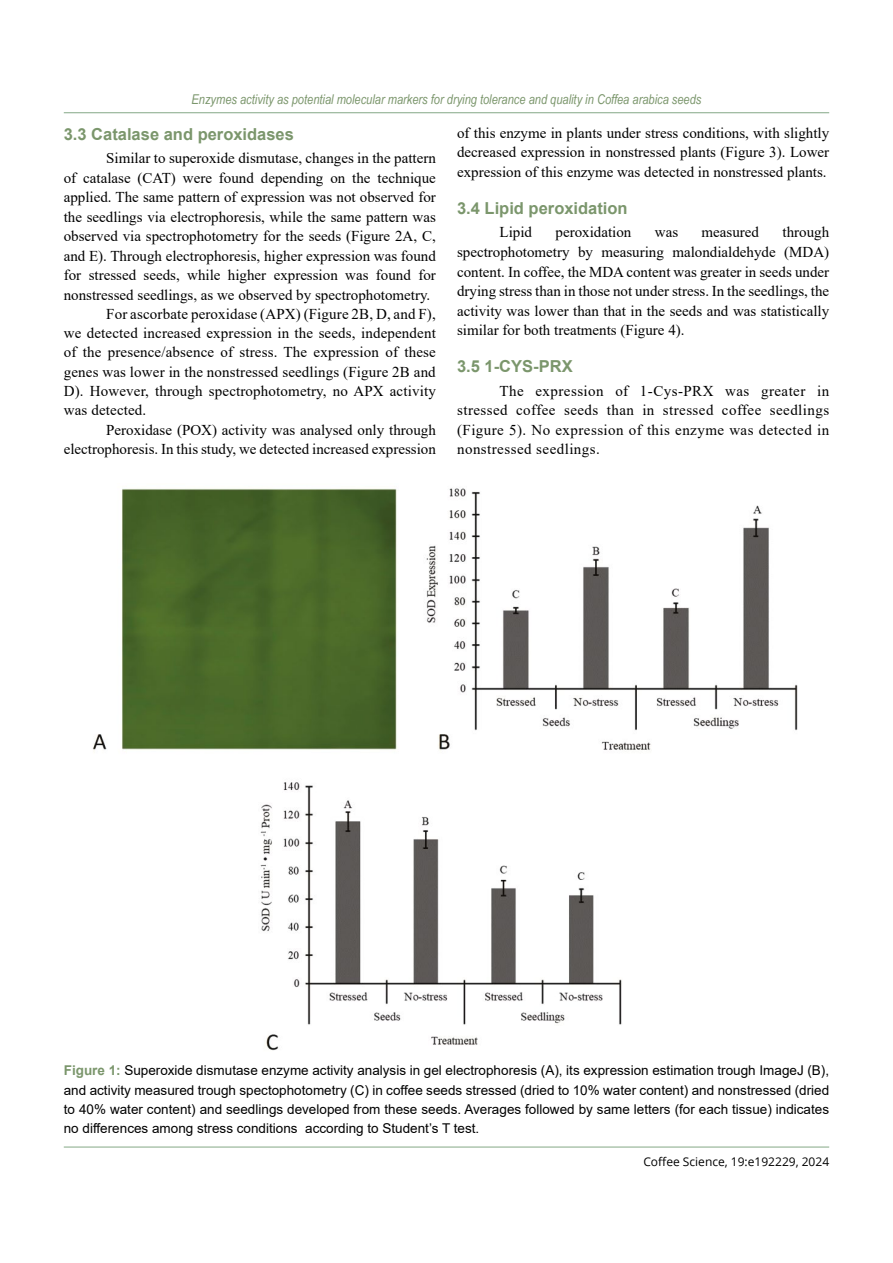
<style>
.page{position:relative;width:893px;height:1263px;background:#fff}
.page>*{position:absolute;margin:0;border:0;box-sizing:border-box;transform-origin:0 0}
.t1{font:700 16.5px "Arial";color:#7b966c}
.t2{font:15px/19.5px "Times New Roman";color:#000;text-align:justify}
.t3{font:13.5px/19.5px "Arial";color:#000;text-align:justify}
.t4{font:italic 13.5px "Arial Narrow";color:#7b966c}
.t5{font:12px "Open Sans";color:#000}
.s1{font-weight:700;color:#7b966c}
</style>
<div class="page">
<hr style="left:64px;top:1147px;width:765px;height:1px;background:#84a886">
<hr style="left:64px;top:112px;width:765px;height:1px;background:#84a886">
<img style="left:93px;top:488px;width:705px;height:563px">
<p class="t4" style="left:191px;top:90px;width:511px">Enzymes activity as potential molecular markers for drying tolerance and quality in Coffea arabica seeds</p>
<p class="t1" style="left:64px;top:122px;width:232px">3.3 Catalase and peroxidases</p>
<p class="t2" style="left:106px;top:148px;width:331px">Similar to superoxide dismutase, changes in the pattern</p>
<p class="t2" style="left:64px;top:168px;width:374px">of catalase (CAT) were found depending on the technique</p>
<p class="t2" style="left:64px;top:187px;width:374px">applied. The same pattern of expression was not observed for</p>
<p class="t2" style="left:64px;top:207px;width:374px">the seedlings via electrophoresis, while the same pattern was</p>
<p class="t2" style="left:64px;top:226px;width:374px">observed via spectrophotometry for the seeds (Figure 2A, C,</p>
<p class="t2" style="left:64px;top:246px;width:374px">and E). Through electrophoresis, higher expression was found</p>
<p class="t2" style="left:64px;top:265px;width:374px">for stressed seeds, while higher expression was found for</p>
<p class="t2" style="left:64px;top:285px;width:368px">nonstressed seedlings, as we observed by spectrophotometry.</p>
<p class="t2" style="left:106px;top:304px;width:331px">For ascorbate peroxidase (APX) (Figure 2B, D, and F),</p>
<p class="t2" style="left:64px;top:323px;width:374px">we detected increased expression in the seeds, independent</p>
<p class="t2" style="left:64px;top:342px;width:374px">of the presence/absence of stress. The expression of these</p>
<p class="t2" style="left:64px;top:361px;width:374px">genes was lower in the nonstressed seedlings (Figure 2B and</p>
<p class="t2" style="left:64px;top:381px;width:374px">D). However, through spectrophotometry, no APX activity</p>
<p class="t2" style="left:64px;top:400px;width:84px">was detected.</p>
<p class="t2" style="left:106px;top:419px;width:331px">Peroxidase (POX) activity was analysed only through</p>
<p class="t2" style="left:64px;top:439px;width:374px">electrophoresis. In this study, we detected increased expression</p>
<p class="t2" style="left:457px;top:123px;width:374px">of this enzyme in plants under stress conditions, with slightly decreased expression in nonstressed plants (Figure 3). Lower expression of this enzyme was detected in nonstressed plants.</p>
<p class="t1" style="left:457px;top:196px;width:172px">3.4 Lipid peroxidation</p>
<p class="t2" style="left:500px;top:222px;width:34px">Lipid</p>
<p class="t2" style="left:556px;top:222px;width:77px">peroxidation</p>
<p class="t2" style="left:655px;top:222px;width:25px">was</p>
<p class="t2" style="left:702px;top:222px;width:59px">measured</p>
<p class="t2" style="left:457px;top:222px;width:374px;text-indent:325px">through spectrophotometry by measuring malondialdehyde (MDA) content. In coffee, the MDA content was greater in seeds under drying stress than in those not under stress. In the seedlings, the activity was lower than that in the seeds and was statistically similar for both treatments (Figure 4).</p>
<p class="t1" style="left:457px;top:354px;width:117px">3.5 1-CYS-PRX</p>
<p class="t2" style="left:457px;top:380px;width:374px;text-indent:43px">The expression of 1-Cys-PRX was greater in stressed coffee seeds than in stressed coffee seedlings (Figure 5). No expression of this enzyme was detected in nonstressed seedlings.</p>
<p class="t3" style="left:64px;top:1060px;width:767px"><span class="s1">Figure 1:</span> Superoxide dismutase enzyme activity analysis in gel electrophoresis (A), its expression estimation trough ImageJ (B), and activity measured trough spectophotometry (C) in coffee seeds stressed (dried to 10% water content) and nonstressed (dried to 40% water content) and seedlings developed from these seeds. Averages followed by same letters (for each tissue) indicates no differences among stress conditions according to Student’s T test.</p>
<p class="t5" style="left:643px;top:1153px;width:187px">Coffee Science, 19:e192229, 2024</p>
</div>
